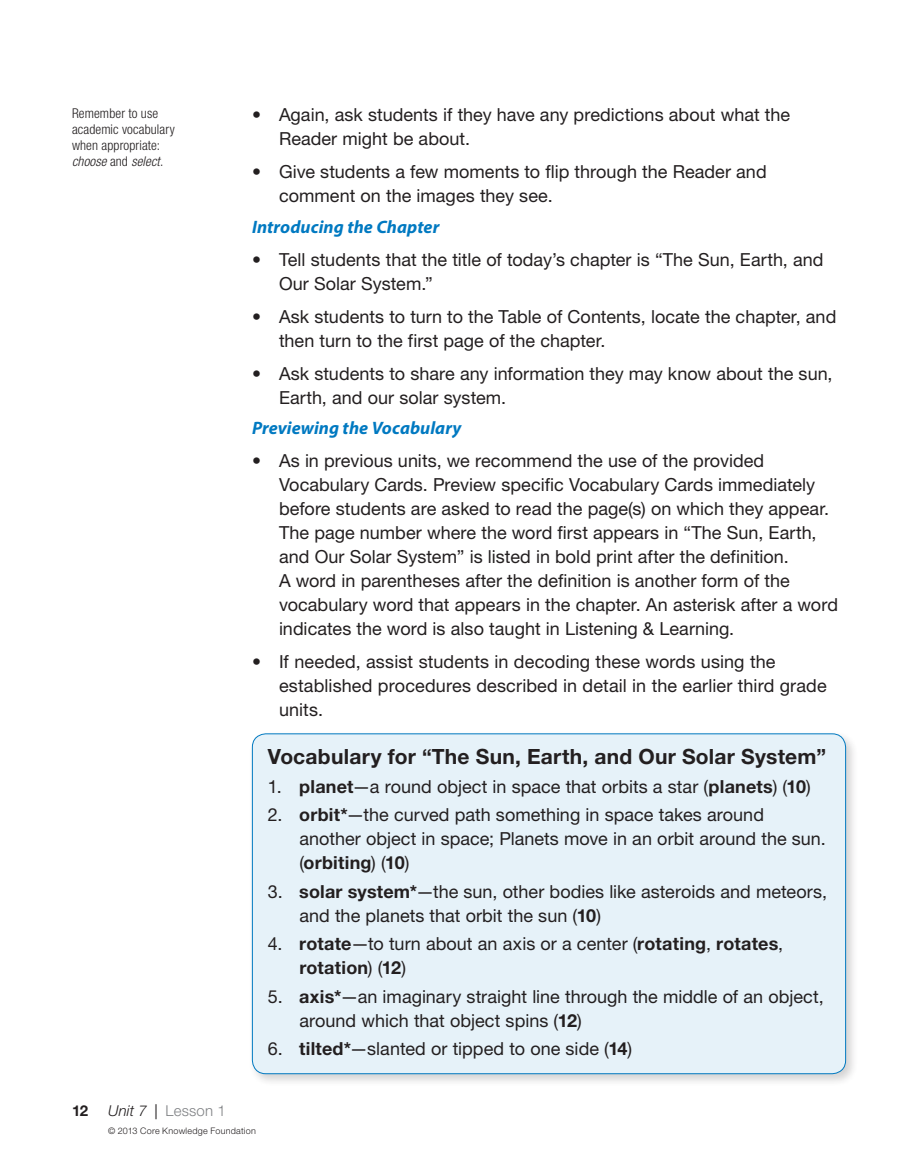
<style>
.page{position:relative;width:918px;height:1175px;background:#fff}
.page>*{position:absolute;margin:0;border:0;box-sizing:border-box;transform-origin:0 0}
.t1{font:700 21px "Helvetica Neue LT Std";letter-spacing:.01em;color:#231f20}
.t2{font:18px/24px "Helvetica Neue LT Std";color:#231f20}
.t3{font:italic 700 18px "Myriad Pro";letter-spacing:.005em;color:#0079c1}
.t4{font:300 15px "Helvetica Neue LT Std";letter-spacing:.01em;color:#808285}
.t5{font:700 15px "Helvetica Neue LT Std";color:#231f20}
.t6{font:300 condensed 13.5px/16.2px "Helvetica Neue LT Std";letter-spacing:.01em;color:#231f20}
.t7{font:300 9px "Helvetica Neue LT Std";letter-spacing:.03em;color:#231f20}
.s1{font-style:italic}
.s2{font-weight:700}
.s3{font-style:italic;color:#231f20}
.s4{font-weight:400;color:#231f20}
</style>
<div class="page">
<div style="left:248px;top:730px;width:610px;height:357px;background:#231f20;opacity:.2"></div>
<div style="left:252px;top:734px;width:594px;height:339px;background:#e6f2f9;border-radius:14px"></div>
<p class="t6" style="left:72px;top:105px;width:104px">Remember to use academic vocabulary when appropriate: <span class="s1">choose</span> and <span class="s1">select</span>.</p>
<p class="t2" style="left:279px;top:102px;width:513px;text-indent:-27px">• Again, ask students if they have any predictions about what the<br>Reader might be about.</p>
<p class="t2" style="left:279px;top:159px;width:489px;text-indent:-27px">• Give students a few moments to flip through the Reader and comment on the images they see.</p>
<p class="t3" style="left:252px;top:215px;width:189px">Introducing the Chapter</p>
<p class="t2" style="left:279px;top:247px;width:546px;text-indent:-27px">• Tell students that the title of today’s chapter is “The Sun, Earth, and<br>Our Solar System.”</p>
<p class="t2" style="left:279px;top:304px;width:559px;text-indent:-27px">• Ask students to turn to the Table of Contents, locate the chapter, and then turn to the first page of the chapter.</p>
<p class="t2" style="left:279px;top:361px;width:555px;text-indent:-27px">• Ask students to share any information they may know about the sun,<br>Earth, and our solar system.</p>
<p class="t3" style="left:252px;top:416px;width:211px">Previewing the Vocabulary</p>
<p class="t2" style="left:279px;top:448px;width:561px;text-indent:-27px">• As in previous units, we recommend the use of the provided Vocabulary Cards. Preview specific Vocabulary Cards immediately before students are asked to read the page(s) on which they appear.<br>The page number where the word first appears in “The Sun, Earth, and Our Solar System” is listed in bold print after the definition.<br>A word in parentheses after the definition is another form of the vocabulary word that appears in the chapter. An asterisk after a word indicates the word is also taught in Listening &amp; Learning.</p>
<p class="t2" style="left:279px;top:649px;width:549px;text-indent:-27px">• If needed, assist students in decoding these words using the established procedures described in detail in the earlier third grade units.</p>
<p class="t1" style="left:268px;top:743px;width:560px">Vocabulary for “The Sun, Earth, and Our Solar System”</p>
<p class="t2" style="left:268px;top:774px;width:545px">1. <span class="s2">planet</span>—a round object in space that orbits a star (<span class="s2">planets</span>) (<span class="s2">10</span>)</p>
<p class="t2" style="left:299px;top:802px;width:528px;text-indent:-31px">2. <span class="s2">orbit*</span>—the curved path something in space takes around another object in space; Planets move in an orbit around the sun. (<span class="s2">orbiting</span>) (<span class="s2">10</span>)</p>
<p class="t2" style="left:299px;top:879px;width:529px;text-indent:-31px">3. <span class="s2">solar system*</span>—the sun, other bodies like asteroids and meteors, and the planets that orbit the sun (<span class="s2">10</span>)</p>
<p class="t2" style="left:299px;top:931px;width:485px;text-indent:-31px">4. <span class="s2">rotate</span>—to turn about an axis or a center (<span class="s2">rotating</span>, <span class="s2">rotates</span>, <span class="s2">rotation</span>) (<span class="s2">12</span>)</p>
<p class="t2" style="left:299px;top:984px;width:526px;text-indent:-32px">5. <span class="s2">axis*</span>—an imaginary straight line through the middle of an object, around which that object spins (<span class="s2">12</span>)</p>
<p class="t2" style="left:268px;top:1036px;width:366px">6. <span class="s2">tilted*</span>—slanted or tipped to one side (<span class="s2">14</span>)</p>
<p class="t5" style="left:72px;top:1101px;width:18px">12</p>
<p class="t4" style="left:108px;top:1101px;width:119px"><span class="s3">Unit 7</span> <span class="s4">|</span> Lesson 1</p>
<p class="t7" style="left:108px;top:1125px;width:150px">© 2013 Core Knowledge Foundation</p>
</div>
